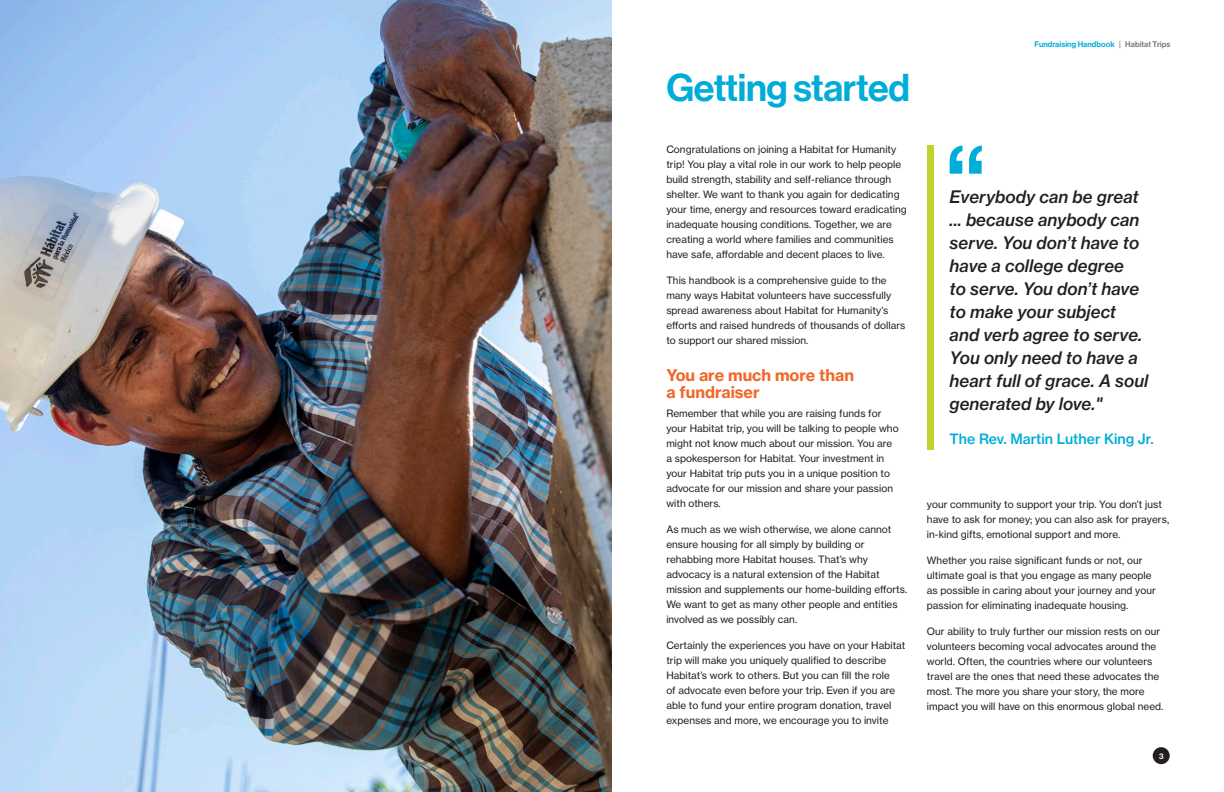
<style>
.page{position:relative;width:1224px;height:792px;background:#fff}
.page>*{position:absolute;margin:0;border:0;box-sizing:border-box;transform-origin:0 0}
.page_headers{font:38px "N Haas Grotesk DS Pro 65 Md";letter-spacing:-.01em;color:#00acd8}
.body_copy{font:17px/23px "N Haas Grotesk TX Pro 66 Md It";letter-spacing:.005em;color:#231f20}
.subhead-orange-bold{font:16px/17px "N Haas Grotesk TX Pro 75 Bd";color:#f26728}
.body_copy-2{font:14px "N Haas Grotesk TX Pro 65 Md";color:#00acd8}
.body_copy-3{font:10px/15px "N Haas Grotesk TX Pro 55 Rg";letter-spacing:.005em;color:#231f20}
.t1{font:8px "N Haas Grotesk DS Pro 65 Md";letter-spacing:.01em;color:#00acd8}
.t2{font:8px "N Haas Grotesk DS Pro 65 Md";color:#fff}
.s1{color:#787d83}
</style>
<div class="page">
<div style="left:1153px;top:747px;width:17px;height:17px;background:#231f20;border-radius:50%"></div>
<div style="left:927px;top:145px;width:6px;height:305px;background:#bfd430"></div>
<svg style="left:950px;top:145px;width:32px;height:29px"></svg>
<img style="left:0;top:0;width:612px;height:792px">
<p class="page_headers" style="left:666px;top:66px;width:245px">Getting started</p>
<p class="body_copy-3" style="left:666px;top:142px;width:242px">Congratulations on joining a Habitat for Humanity trip! You play a vital role in our work to help people build strength, stability and self-reliance through shelter. We want to thank you again for dedicating your time, energy and resources toward eradicating inadequate housing conditions. Together, we are creating a world where families and communities have safe, affordable and decent places to live.</p>
<p class="body_copy-3" style="left:666px;top:273px;width:241px">This handbook is a comprehensive guide to the many ways Habitat volunteers have successfully spread awareness about Habitat for Humanity’s efforts and raised hundreds of thousands of dollars to support our shared mission.</p>
<p class="subhead-orange-bold" style="left:666px;top:366px;width:189px">You are much more than a fundraiser</p>
<p class="body_copy-3" style="left:666px;top:406px;width:234px">Remember that while you are raising funds for your Habitat trip, you will be talking to people who might not know much about our mission. You are a spokesperson for Habitat. Your investment in your Habitat trip puts you in a unique position to advocate for our mission and share your passion with others.</p>
<p class="body_copy-3" style="left:666px;top:522px;width:242px">As much as we wish otherwise, we alone cannot ensure housing for all simply by building or rehabbing more Habitat houses. That’s why advocacy is a natural extension of the Habitat mission and supplements our home-building efforts.<br>We want to get as many other people and entities involved as we possibly can.</p>
<p class="body_copy-3" style="left:666px;top:638px;width:240px">Certainly the experiences you have on your Habitat trip will make you uniquely qualified to describe Habitat’s work to others. But you can fill the role<br>of advocate even before your trip. Even if you are able to fund your entire program donation, travel expenses and more, we encourage you to invite</p>
<p class="t1" style="left:1034px;top:40px;width:137px">Fundraising Handbook <span class="s1">| Habitat Trips</span></p>
<p class="body_copy" style="left:950px;top:185px;width:200px">Everybody can be great ... because anybody can serve. You don’t have to have a college degree<br>to serve. You don’t have to make your subject and verb agree to serve.<br>You only need to have a heart full of grace. A soul generated by love."</p>
<p class="body_copy-2" style="left:950px;top:430px;width:206px">The Rev. Martin Luther King Jr.</p>
<p class="body_copy-3" style="left:927px;top:497px;width:244px">your community to support your trip. You don’t just have to ask for money; you can also ask for prayers, in-kind gifts, emotional support and more.</p>
<p class="body_copy-3" style="left:927px;top:553px;width:230px">Whether you raise significant funds or not, our ultimate goal is that you engage as many people as possible in caring about your journey and your passion for eliminating inadequate housing.</p>
<p class="body_copy-3" style="left:927px;top:623px;width:238px">Our ability to truly further our mission rests on our volunteers becoming vocal advocates around the world. Often, the countries where our volunteers travel are the ones that need these advocates the most. The more you share your story, the more impact you will have on this enormous global need.</p>
<p class="t2" style="left:1159px;top:751px;width:6px">3</p>
</div>
